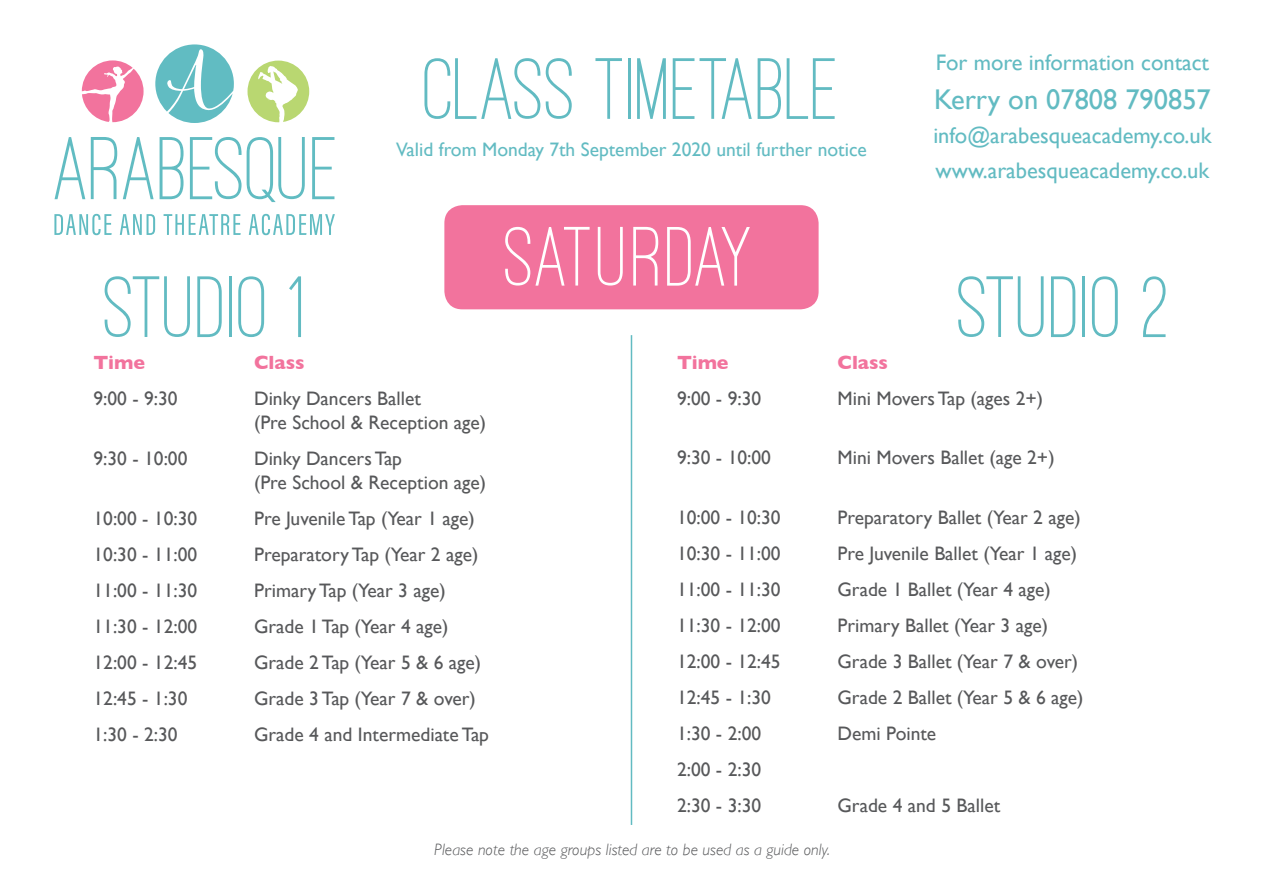
<style>
.page{position:relative;width:1263px;height:893px;background:#fff}
.page>*{position:absolute;margin:0;border:0;box-sizing:border-box;transform-origin:0 0}
.t1{font:500 90px "Ostrich Sans";color:#62bbc2}
.t2{font:500 87px "Ostrich Sans";color:#fff}
.t3{font:28.5px "Gill Sans";color:#62bbc2}
.t4{font:22.5px/34.5px "Gill Sans";color:#62bbc2}
.t5{font:19.5px/24px "Gill Sans";color:#57585a}
.t6{font:19.5px "Gill Sans";color:#62bbc2}
.t7{font:700 19.5px "Gill Sans";color:#f2739d}
.t8{font:italic 300 16.5px "Gill Sans";color:#57585a}
</style>
<div class="page">
<svg style="left:55px;top:137px;width:30px;height:62px"></svg>
<svg style="left:91px;top:137px;width:26px;height:62px"></svg>
<svg style="left:123px;top:137px;width:31px;height:62px"></svg>
<svg style="left:160px;top:137px;width:24px;height:62px"></svg>
<svg style="left:190px;top:137px;width:115px;height:65px"></svg>
<svg style="left:312px;top:137px;width:22px;height:62px"></svg>
<svg style="left:54px;top:214px;width:58px;height:21px"></svg>
<svg style="left:120px;top:214px;width:35px;height:21px"></svg>
<svg style="left:164px;top:214px;width:77px;height:21px"></svg>
<svg style="left:249px;top:214px;width:86px;height:21px"></svg>
<svg style="left:155px;top:44px;width:79px;height:79px"></svg>
<svg style="left:82px;top:60px;width:62px;height:62px"></svg>
<svg style="left:247px;top:61px;width:62px;height:61px"></svg>
<div style="left:444px;top:205px;width:375px;height:104px;background:#f2739d;border-radius:18px"></div>
<hr style="left:631px;top:335px;width:1px;height:490px;background:#62bbc2">
<h1 class="t1" style="left:104px;top:264px;width:204px">STUDIO 1</h1>
<h1 class="t1" style="left:424px;top:46px;width:417px">CLASS TIMETABLE</h1>
<p class="t6" style="left:396px;top:138px;width:472px">Valid from Monday 7th September 2020 until further notice</p>
<h2 class="t2" style="left:504px;top:215px;width:250px">SATURDAY</h2>
<p class="t4" style="left:936px;top:45px;width:275px">For more information contact</p>
<h3 class="t3" style="left:934px;top:82px;width:278px">Kerry on 07808 790857</h3>
<p class="t4" style="left:933px;top:118px;width:280px">info@arabesqueacademy.co.uk www.arabesqueacademy.co.uk</p>
<h1 class="t1" style="left:957px;top:264px;width:215px">STUDIO 2</h1>
<p class="t7" style="left:94px;top:347px;width:53px">Time</p>
<p class="t7" style="left:254px;top:347px;width:52px">Class</p>
<p class="t5" style="left:94px;top:386px;width:86px">9:00 - 9:30</p>
<p class="t5" style="left:254px;top:386px;width:234px">Dinky Dancers Ballet<br>(Pre School &amp; Reception age)</p>
<p class="t5" style="left:94px;top:446px;width:95px">9:30 - 10:00</p>
<p class="t5" style="left:254px;top:446px;width:234px">Dinky Dancers Tap<br>(Pre School &amp; Reception age)</p>
<p class="t5" style="left:94px;top:506px;width:105px">10:00 - 10:30</p>
<p class="t5" style="left:254px;top:506px;width:222px">Pre Juvenile Tap (Year 1 age)</p>
<p class="t5" style="left:94px;top:542px;width:105px">10:30 - 11:00</p>
<p class="t5" style="left:254px;top:542px;width:226px">Preparatory Tap (Year 2 age)</p>
<p class="t5" style="left:94px;top:578px;width:105px">11:00 - 11:30</p>
<p class="t5" style="left:254px;top:578px;width:193px">Primary Tap (Year 3 age)</p>
<p class="t5" style="left:94px;top:614px;width:105px">11:30 - 12:00</p>
<p class="t5" style="left:254px;top:614px;width:196px">Grade 1 Tap (Year 4 age)</p>
<p class="t5" style="left:94px;top:650px;width:105px">12:00 - 12:45</p>
<p class="t5" style="left:254px;top:650px;width:229px">Grade 2 Tap (Year 5 &amp; 6 age)</p>
<p class="t5" style="left:94px;top:686px;width:95px">12:45 - 1:30</p>
<p class="t5" style="left:254px;top:686px;width:223px">Grade 3 Tap (Year 7 &amp; over)</p>
<p class="t5" style="left:94px;top:722px;width:86px">1:30 - 2:30</p>
<p class="t5" style="left:254px;top:722px;width:236px">Grade 4 and Intermediate Tap</p>
<p class="t7" style="left:677px;top:347px;width:53px">Time</p>
<p class="t7" style="left:837px;top:347px;width:52px">Class</p>
<p class="t5" style="left:677px;top:386px;width:86px">9:00 - 9:30</p>
<p class="t5" style="left:837px;top:386px;width:207px">Mini Movers Tap (ages 2+)</p>
<p class="t5" style="left:677px;top:445px;width:95px">9:30 - 10:00</p>
<p class="t5" style="left:837px;top:445px;width:219px">Mini Movers Ballet (age 2+)</p>
<p class="t5" style="left:677px;top:505px;width:105px">10:00 - 10:30</p>
<p class="t5" style="left:837px;top:505px;width:245px">Preparatory Ballet (Year 2 age)</p>
<p class="t5" style="left:677px;top:541px;width:105px">10:30 - 11:00</p>
<p class="t5" style="left:837px;top:541px;width:241px">Pre Juvenile Ballet (Year 1 age)</p>
<p class="t5" style="left:677px;top:577px;width:105px">11:00 - 11:30</p>
<p class="t5" style="left:837px;top:577px;width:215px">Grade 1 Ballet (Year 4 age)</p>
<p class="t5" style="left:677px;top:613px;width:105px">11:30 - 12:00</p>
<p class="t5" style="left:837px;top:613px;width:212px">Primary Ballet (Year 3 age)</p>
<p class="t5" style="left:677px;top:649px;width:105px">12:00 - 12:45</p>
<p class="t5" style="left:837px;top:649px;width:242px">Grade 3 Ballet (Year 7 &amp; over)</p>
<p class="t5" style="left:677px;top:685px;width:95px">12:45 - 1:30</p>
<p class="t5" style="left:837px;top:685px;width:248px">Grade 2 Ballet (Year 5 &amp; 6 age)</p>
<p class="t5" style="left:677px;top:721px;width:86px">1:30 - 2:00</p>
<p class="t5" style="left:837px;top:721px;width:100px">Demi Pointe</p>
<p class="t5" style="left:677px;top:751px;width:86px;line-height:36px">2:00 - 2:30<br>2:30 - 3:30</p>
<p class="t5" style="left:837px;top:793px;width:164px">Grade 4 and 5 Ballet</p>
<p class="t8" style="left:434px;top:840px;width:397px">Please note the age groups listed are to be used as a guide only.</p>
</div>
